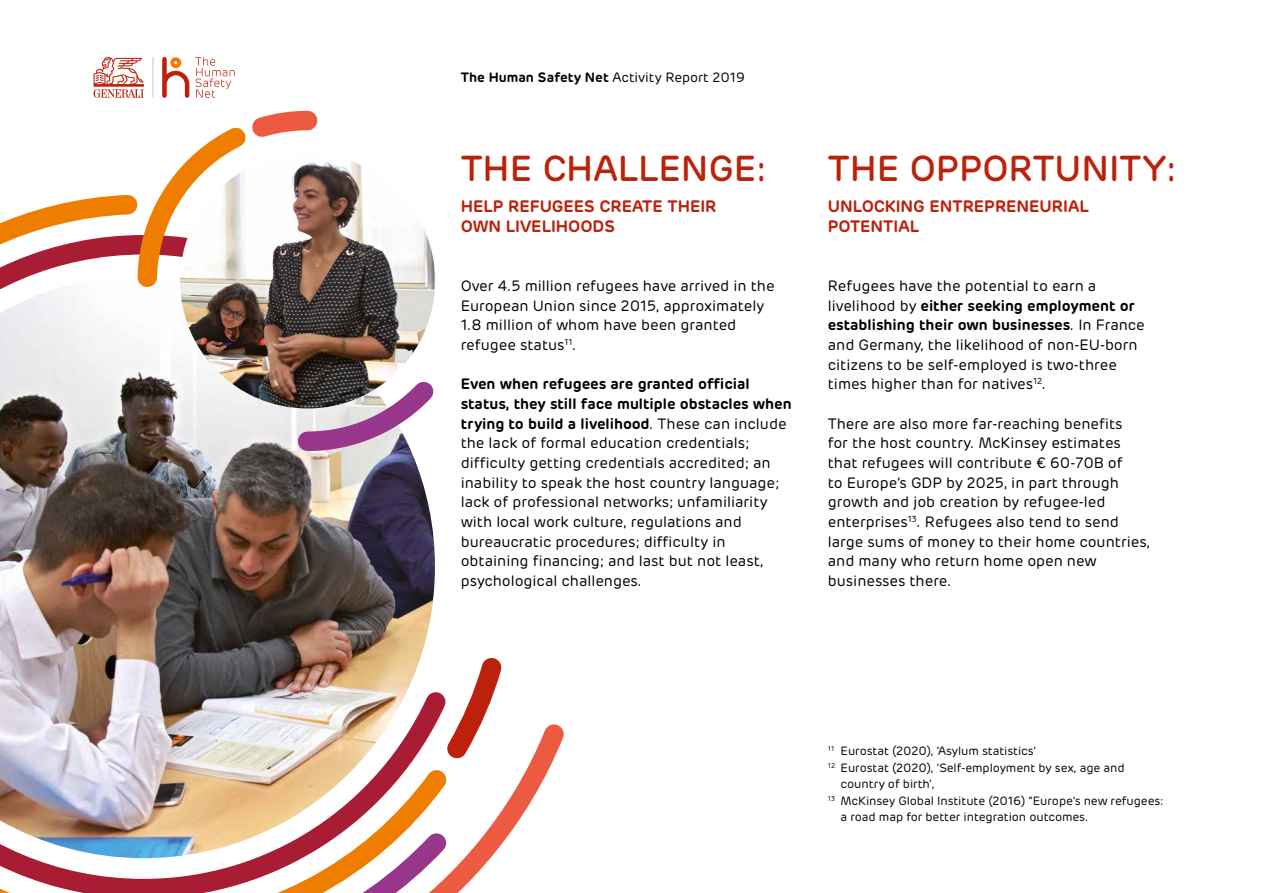
<style>
.page{position:relative;width:1263px;height:893px;background:#fff}
.page>*{position:absolute;margin:0;border:0;box-sizing:border-box;transform-origin:0 0}
.t1{font:500 36px "Rubrik";color:#bc210b}
.t2{font:600 16.5px/19.6px "Rubrik";color:#bc210b}
.t3{font:15px/19.6px "Rubrik";color:#000}
.t4{font:13.5px "Rubrik";color:#000}
.t5{font:12px "Rubrik";letter-spacing:-.005em;color:#000}
.s1{font-weight:600}
</style>
<div class="page">
<img style="left:0;top:198px;width:436px;height:349px">
<img style="left:180px;top:153px;width:255px;height:255px;border-radius:128px">
<img style="left:288px;top:364px;width:148px;height:97px">
<svg style="left:94px;top:57px;width:233px;height:240px"></svg>
<img style="left:0;top:547px;width:564px;height:346px">
<p class="t4" style="left:461px;top:70px;width:286px"><span class="s1">The Human Safety Net</span> Activity Report 2019</p>
<h1 class="t1" style="left:461px;top:146px;width:307px">THE CHALLENGE:</h1>
<p class="t2" style="left:461px;top:197px;width:257px">HELP REFUGEES CREATE THEIR<br>OWN LIVELIHOODS</p>
<p class="t3" style="left:461px;top:276px;width:315px">Over 4.5 million refugees have arrived in the European Union since 2015, approximately 1.8 million of whom have been granted refugee status<sup>11</sup>.</p>
<p class="t3" style="left:461px;top:375px;width:332px"><span class="s1">Even when refugees are granted official status, they still face multiple obstacles when trying to build a livelihood</span>. These can include the lack of formal education credentials; difficulty getting credentials accredited; an inability to speak the host country language; lack of professional networks; unfamiliarity with local work culture, regulations and bureaucratic procedures; difficulty in obtaining financing; and last but not least, psychological challenges.</p>
<h1 class="t1" style="left:828px;top:146px;width:350px">THE OPPORTUNITY:</h1>
<p class="t2" style="left:828px;top:197px;width:262px">UNLOCKING ENTREPRENEURIAL<br>POTENTIAL</p>
<p class="t3" style="left:828px;top:276px;width:318px">Refugees have the potential to earn a livelihood by <span class="s1">either seeking employment or establishing their own businesses</span>. In France and Germany, the likelihood of non-EU-born citizens to be self-employed is two-three times higher than for natives<sup>12</sup>.</p>
<p class="t3" style="left:828px;top:414px;width:324px">There are also more far-reaching benefits<br>for the host country. McKinsey estimates that refugees will contribute € 60-70B of<br>to Europe’s GDP by 2025, in part through growth and job creation by refugee-led enterprises<sup>13</sup>. Refugees also tend to send large sums of money to their home countries, and many who return home open new businesses there.</p>
<p class="t5" style="left:828px;top:744px;width:210px"><sup>11</sup> Eurostat (2020), ‘Asylum statistics’</p>
<p class="t5" style="left:828px;top:760px;width:298px"><sup>12</sup> Eurostat (2020), ‘Self-employment by sex, age and</p>
<p class="t5" style="left:840px;top:777px;width:95px">country of birth’,</p>
<p class="t5" style="left:828px;top:793px;width:337px"><sup>13</sup> McKinsey Global Institute (2016) “Europe’s new refugees:</p>
<p class="t5" style="left:840px;top:810px;width:249px">a road map for better integration outcomes.</p>
</div>
